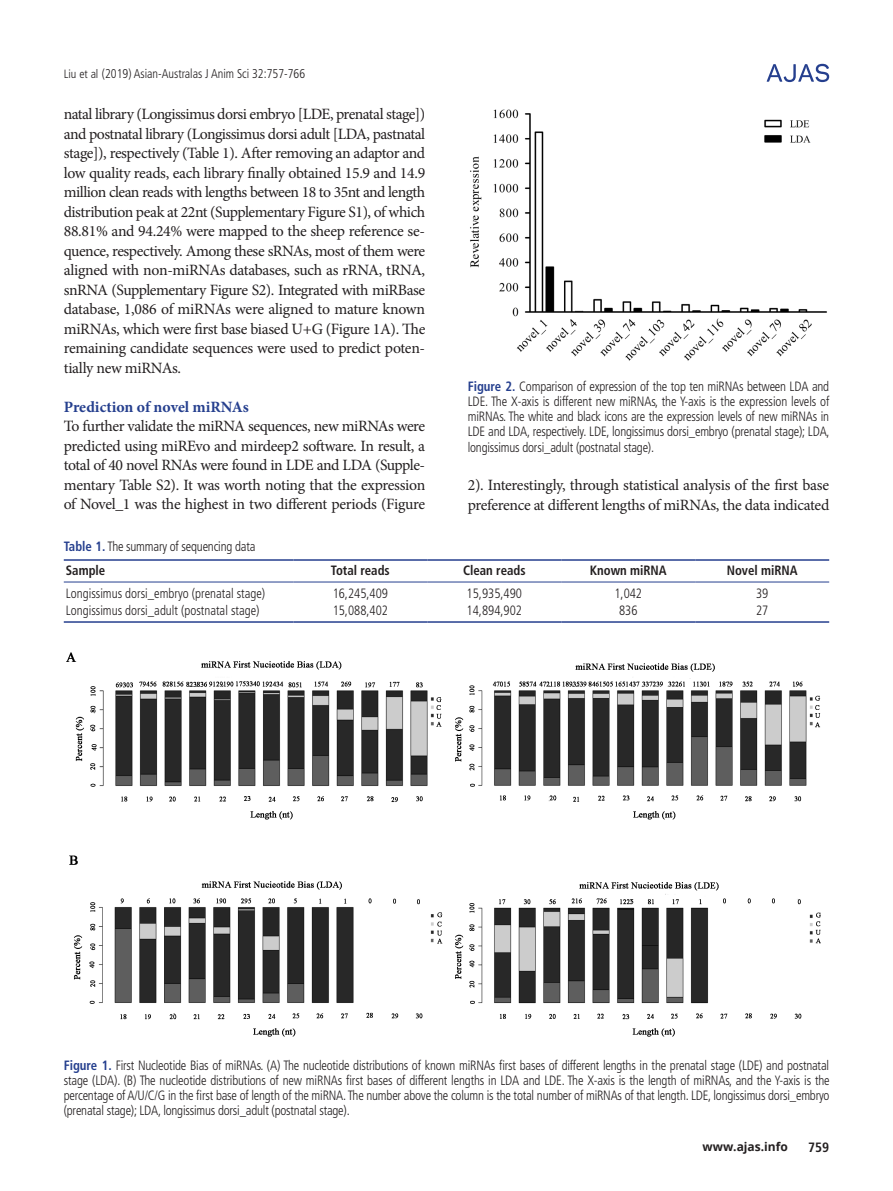
<style>
.page{position:relative;width:893px;height:1191px;background:#fff}
.page>*{position:absolute;margin:0;border:0;box-sizing:border-box;transform-origin:0 0}
.본문{font:15.75px/19.5px "Minion Pro";letter-spacing:-.02em;color:#231f20;text-align:justify}
.중제목{font:700 15.75px "Minion Pro";letter-spacing:-.005em;color:#253f8e}
.표_그림__제목{font:300 condensed 13.5px/15px "Frutiger LT Std";letter-spacing:-.015em;color:#231f20;text-align:justify;scale:.95 1}
.표본문{font:300 condensed 13.5px "Frutiger LT Std";color:#231f20;scale:.95 1}
.표_항목{font:700 condensed 13.5px "Frutiger LT Std";color:#231f20;scale:.95 1}
.표_항목-2{font:700 condensed 13.5px "Frutiger LT Std";color:#231f20}
.t1{font:300 condensed 12.75px "Frutiger LT Std";color:#231f20;scale:.95 1}
.t2{font:700 12px "Open Sans";color:#231f20}
.s1{font-size:12px}
.s2{font-weight:700;color:#253f8e}
</style>
<div class="page">
<svg style="left:767px;top:64px;width:62px;height:18px"></svg>
<img style="left:66px;top:652px;width:755px;height:385px">
<hr style="left:64px;top:559px;width:229px;height:2px;background:#253f8e">
<hr style="left:293px;top:559px;width:134px;height:2px;background:#253f8e">
<hr style="left:427px;top:559px;width:134px;height:2px;background:#253f8e">
<hr style="left:561px;top:559px;width:134px;height:2px;background:#253f8e">
<hr style="left:695px;top:559px;width:134px;height:2px;background:#253f8e">
<hr style="left:64px;top:582px;width:229px;height:1px;background:#253f8e">
<hr style="left:293px;top:582px;width:134px;height:1px;background:#253f8e">
<hr style="left:427px;top:582px;width:134px;height:1px;background:#253f8e">
<hr style="left:561px;top:582px;width:134px;height:1px;background:#253f8e">
<hr style="left:695px;top:582px;width:134px;height:1px;background:#253f8e">
<hr style="left:64px;top:621px;width:229px;height:2px;background:#253f8e">
<hr style="left:293px;top:621px;width:134px;height:2px;background:#253f8e">
<hr style="left:427px;top:621px;width:134px;height:2px;background:#253f8e">
<hr style="left:561px;top:621px;width:134px;height:2px;background:#253f8e">
<hr style="left:695px;top:621px;width:134px;height:2px;background:#253f8e">
<img style="left:470px;top:109px;width:357px;height:252px">
<p class="t1" style="left:64px;top:66px;width:256px"><span class="s1">Liu et al</span> (2019) Asian-Australas J Anim Sci 32:757-766</p>
<p class="본문" style="left:64px;top:105px;width:363px">natal library (Longissimus dorsi embryo [LDE, prenatal stage]) and postnatal library (Longissimus dorsi adult [LDA, pastnatal stage]), respectively (Table 1). After removing an adaptor and low quality reads, each library finally obtained 15.9 and 14.9 million clean reads with lengths between 18 to 35nt and length distribution peak at 22nt (Supplementary Figure S1), of which 88.81% and 94.24% were mapped to the sheep reference se&shy;quence, respectively. Among these sRNAs, most of them were aligned with non-miRNAs databases, such as rRNA, tRNA, snRNA (Supplementary Figure S2). Integrated with miRBase database, 1,086 of miRNAs were aligned to mature known miRNAs, which were first base biased U+G (Figure 1A). The remaining candidate sequences were used to predict poten&shy;tially new miRNAs.</p>
<p class="중제목" style="left:64px;top:396px;width:187px">Prediction of novel miRNAs</p>
<p class="본문" style="left:64px;top:417px;width:363px">To further validate the miRNA sequences, new miRNAs were predicted using miREvo and mirdeep2 software. In result, a total of 40 novel RNAs were found in LDE and LDA (Supple&shy;mentary Table S2). It was worth noting that the expression of Novel_1 was the highest in two different periods (Figure</p>
<p class="표_그림__제목" style="left:468px;top:379px;width:382px"><span class="s2">Figure 2.</span> Comparison of expression of the top ten miRNAs between LDA and LDE. The X-axis is different new miRNAs, the Y-axis is the expression levels of miRNAs. The white and black icons are the expression levels of new miRNAs in LDE and LDA, respectively. LDE, longissimus dorsi_embryo (prenatal stage); LDA, longissimus dorsi_adult (postnatal stage).</p>
<p class="본문" style="left:468px;top:475px;width:363px">2). Interestingly, through statistical analysis of the first base preference at different lengths of miRNAs, the data indicated</p>
<p class="표_그림__제목" style="left:64px;top:538px;width:203px"><span class="s2">Table 1.</span> The summary of sequencing data</p>
<p class="표_항목" style="left:66px;top:563px;width:43px">Sample</p>
<p class="표_항목" style="left:331px;top:563px;width:63px">Total reads</p>
<p class="표_항목" style="left:463px;top:563px;width:67px">Clean reads</p>
<p class="표_항목" style="left:590px;top:563px;width:83px">Known miRNA</p>
<p class="표_항목" style="left:727px;top:563px;width:76px">Novel miRNA</p>
<p class="표본문" style="left:66px;top:585px;width:211px">Longissimus dorsi_embryo (prenatal stage)</p>
<p class="표본문" style="left:333px;top:585px;width:60px">16,245,409</p>
<p class="표본문" style="left:467px;top:585px;width:60px">15,935,490</p>
<p class="표본문" style="left:614px;top:585px;width:31px">1,042</p>
<p class="표본문" style="left:756px;top:585px;width:14px">39</p>
<p class="표본문" style="left:66px;top:603px;width:205px">Longissimus dorsi_adult (postnatal stage)</p>
<p class="표본문" style="left:333px;top:603px;width:60px">15,088,402</p>
<p class="표본문" style="left:467px;top:603px;width:60px">14,894,902</p>
<p class="표본문" style="left:619px;top:603px;width:21px">836</p>
<p class="표본문" style="left:756px;top:603px;width:14px">27</p>
<p class="표_그림__제목" style="left:64px;top:1057px;width:808px"><span class="s2">Figure 1.</span> First Nucleotide Bias of miRNAs. (A) The nucleotide distributions of known miRNAs first bases of different lengths in the prenatal stage (LDE) and postnatal stage (LDA). (B) The nucleotide distributions of new miRNAs first bases of different lengths in LDA and LDE. The X-axis is the length of miRNAs, and the Y-axis is the percentage of A/U/C/G in the first base of length of the miRNA. The number above the column is the total number of miRNAs of that length. LDE, longissimus dorsi_embryo (prenatal stage); LDA, longissimus dorsi_adult (postnatal stage).</p>
<p class="t2" style="left:702px;top:1138px;width:87px">www.ajas.info</p>
<p class="표_항목-2" style="left:808px;top:1138px;width:23px">759</p>
</div>
